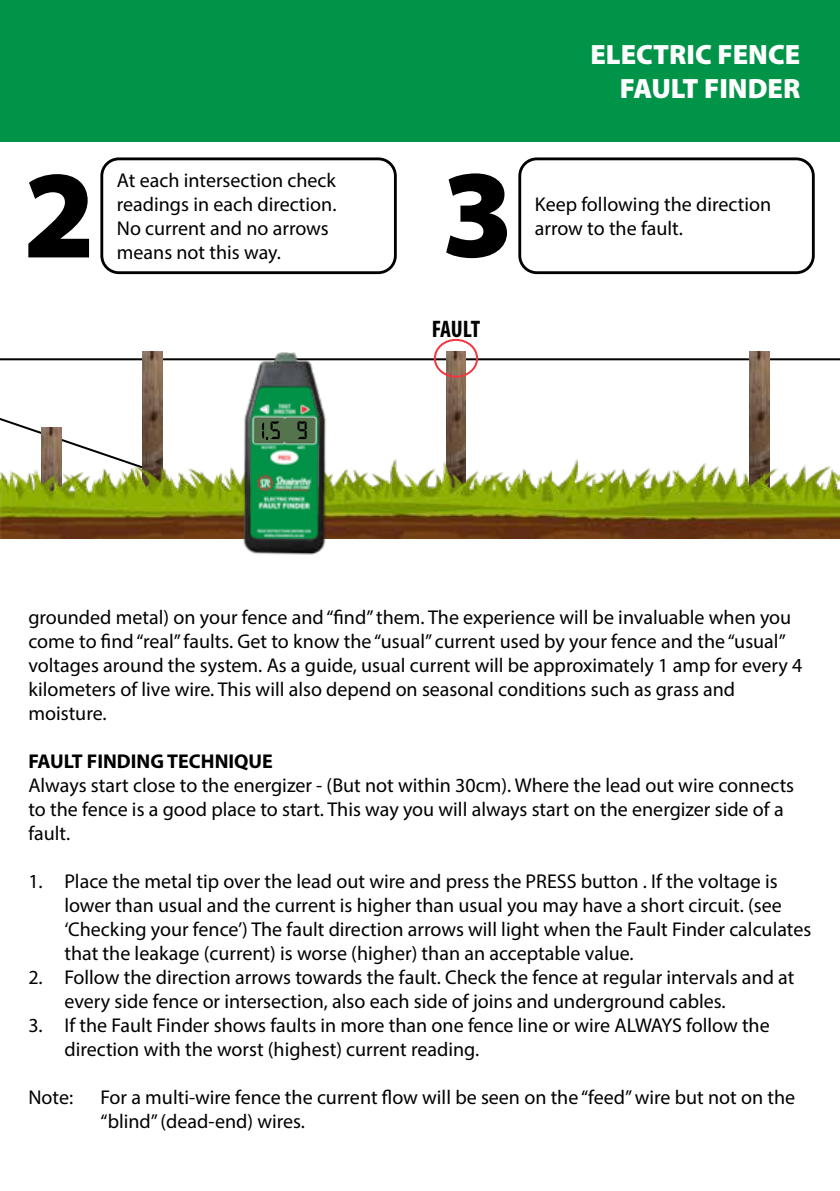
<style>
.page{position:relative;width:840px;height:1191px;background:#fff}
.page>*{position:absolute;margin:0;border:0;box-sizing:border-box;transform-origin:0 0}
.t1{font:900 28px/33.6px "Myriad Pro";color:#fff;text-align:right}
.t2{font:700 condensed 24px "Myriad Pro";letter-spacing:-.025em;color:#000}
.t3{font:20px/24px "Myriad Pro";color:#000}
.t4{font:700 20px "Myriad Pro";color:#000}
</style>
<div class="page">
<div style="left:0;top:0;width:839px;height:142px;background:#009448"></div>
<div style="left:100px;top:157px;width:296px;height:117px;border:3px solid #000;border-radius:17px"></div>
<div style="left:518px;top:157px;width:296px;height:117px;border:3px solid #000;border-radius:17px"></div>
<svg style="left:28px;top:174px;width:61px;height:83px"></svg>
<svg style="left:446px;top:173px;width:60px;height:85px"></svg>
<hr style="left:0;top:358px;width:839px;height:2px;background:#000">
<svg style="left:0;top:364px;width:143px;height:95px"></svg>
<img style="left:446px;top:352px;width:19px;height:107px">
<img style="left:143px;top:352px;width:19px;height:107px">
<img style="left:749px;top:352px;width:19px;height:107px">
<img style="left:42px;top:427px;width:19px;height:32px">
<img style="left:0;top:459px;width:839px;height:80px">
<div style="left:433px;top:339px;width:45px;height:39px;border:2px solid #ef373e;border-radius:50%"></div>
<img style="left:236px;top:352px;width:101px;height:203px">
<svg style="left:297px;top:421px;width:9px;height:18px"></svg>
<svg style="left:262px;top:421px;width:17px;height:18px"></svg>
<p class="t3" style="left:117px;top:168px;width:221px">At each intersection check readings in each direction.<br>No current and no arrows means not this way.</p>
<p class="t2" style="left:431px;top:314px;width:50px">FAULT</p>
<h1 class="t1" style="left:590px;top:38px;width:211px">ELECTRIC FENCE<br>FAULT FINDER</h1>
<p class="t3" style="left:534px;top:192px;width:238px">Keep following the direction arrow to the fault.</p>
<p class="t3" style="left:28px;top:605px;width:775px">grounded metal) on your fence and “find” them. The experience will be invaluable when you come to find “real” faults. Get to know the “usual” current used by your fence and the “usual” voltages around the system. As a guide, usual current will be approximately 1 amp for every 4 kilometers of live wire. This will also depend on seasonal conditions such as grass and moisture.</p>
<p class="t4" style="left:28px;top:748px;width:246px">FAULT FINDING TECHNIQUE</p>
<p class="t3" style="left:28px;top:773px;width:766px">Always start close to the energizer - (But not within 30cm). Where the lead out wire connects to the fence is a good place to start. This way you will always start on the energizer side of a fault.</p>
<p class="t3" style="left:64px;top:869px;width:748px;text-indent:-36px">1. Place the metal tip over the lead out wire and press the PRESS button . If the voltage is lower than usual and the current is higher than usual you may have a short circuit. (see ‘Checking your fence’) The fault direction arrows will light when the Fault Finder calculates that the leakage (current) is worse (higher) than an acceptable value.</p>
<p class="t3" style="left:64px;top:965px;width:731px;text-indent:-36px">2. Follow the direction arrows towards the fault. Check the fence at regular intervals and at every side fence or intersection, also each side of joins and underground cables.</p>
<p class="t3" style="left:64px;top:1013px;width:706px;text-indent:-36px">3. If the Fault Finder shows faults in more than one fence line or wire ALWAYS follow the direction with the worst (highest) current reading.</p>
<p class="t3" style="left:28px;top:1085px;width:46px">Note:</p>
<p class="t3" style="left:100px;top:1085px;width:696px">For a multi-wire fence the current flow will be seen on the “feed” wire but not on the “blind” (dead-end) wires.</p>
</div>
